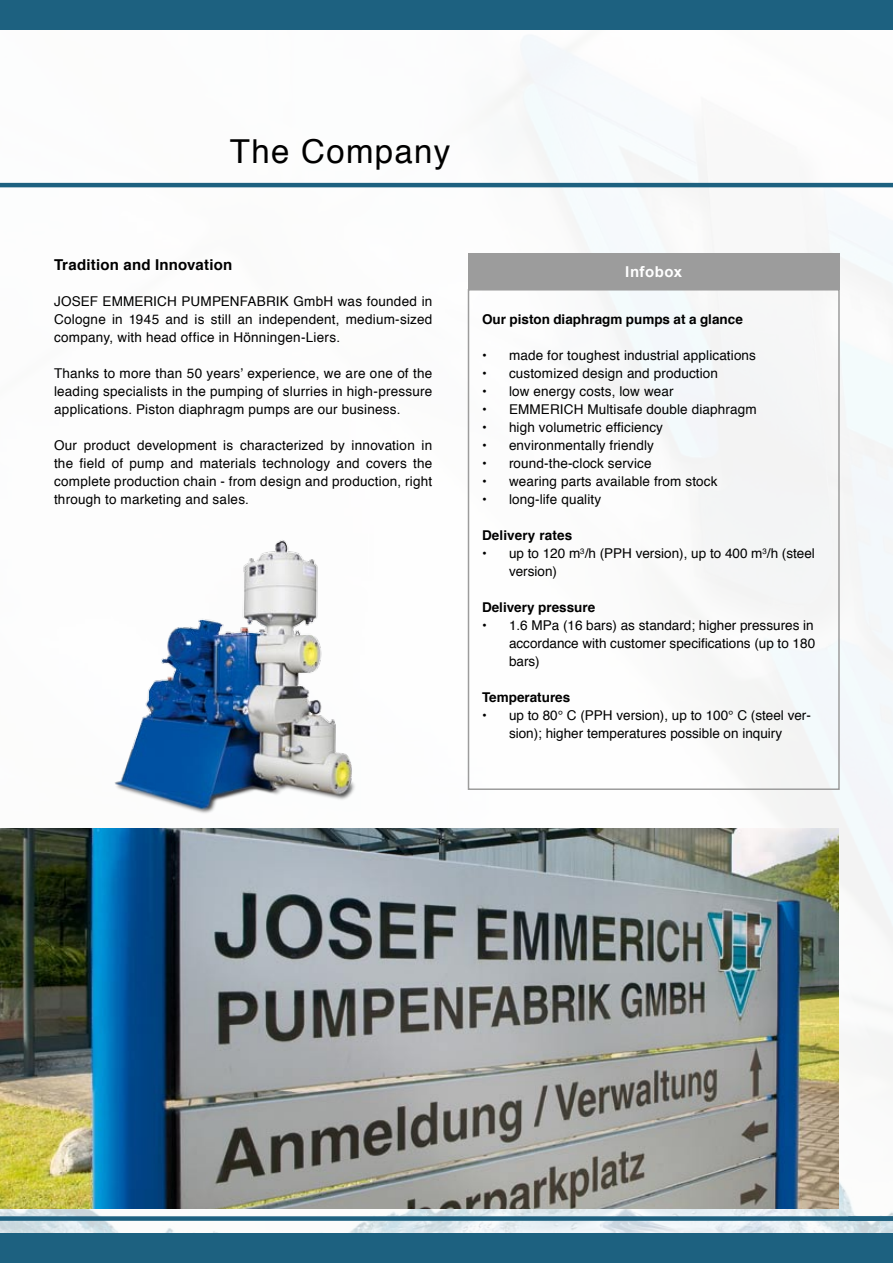
<style>
.page{position:relative;width:893px;height:1263px;background:#fff}
.page>*{position:absolute;margin:0;border:0;box-sizing:border-box;transform-origin:0 0}
.t1{font:33px "Helvetica";letter-spacing:.04em;color:#000}
.t2{font:700 15px "Helvetica";letter-spacing:.015em;color:#000}
.t3{font:700 15px "Arial";letter-spacing:.035em;color:#fff}
.t4{font:13.5px/18px "Helvetica";letter-spacing:.01em;color:#000;text-align:justify}
.t5{font:700 13.5px "Helvetica";color:#000}
.s1{font-weight:700}
</style>
<div class="page">
<img style="left:0;top:1101px;width:893px;height:132px">
<div style="left:0;top:1233px;width:893px;height:30px;background:#1d6180"></div>
<div style="left:0;top:1216px;width:893px;height:5px;background:#1d6180"></div>
<hr style="left:0;top:183px;width:893px;height:4px;background:#1d6180">
<img style="left:0;top:828px;width:839px;height:381px">
<div style="left:468px;top:253px;width:372px;height:36px;background:#9c9c9c"></div>
<div style="left:468px;top:289px;width:372px;height:501px;border:2px solid #9c9c9c"></div>
<img style="left:112px;top:539px;width:245px;height:275px">
<div style="left:0;top:0;width:893px;height:30px;background:#1d6180"></div>
<h1 class="t1" style="left:230px;top:126px;width:222px">The Company</h1>
<p class="t2" style="left:54px;top:253px;width:180px">Tradition and Innovation</p>
<p class="t4" style="left:54px;top:293px;width:380px">JOSEF EMMERICH PUMPENFABRIK GmbH was founded in Cologne in 1945 and is still an independent, medium-sized company, with head office in Hönningen-Liers.</p>
<p class="t4" style="left:54px;top:365px;width:380px">Thanks to more than 50 years’ experience, we are one of the leading specialists in the pumping of slurries in high-pressure applications. Piston diaphragm pumps are our business.</p>
<p class="t4" style="left:54px;top:437px;width:380px">Our product development is characterized by innovation in the field of pump and materials technology and covers the complete production chain - from design and production, right through to marketing and sales.</p>
<p class="t3" style="left:625px;top:261px;width:58px">Infobox</p>
<p class="t5" style="left:482px;top:308px;width:262px">Our piston diaphragm pumps at a glance</p>
<p class="t4" style="left:509px;top:347px;width:249px;text-align:left">made for toughest industrial applications customized design and production<br>low energy costs, low wear<br>EMMERICH Multisafe double diaphragm high volumetric efficiency environmentally friendly<br>round-the-clock service<br>wearing parts available from stock long-life quality</p>
<p class="t4" style="left:509px;top:527px;width:307px;text-align:left;text-indent:-27px"><span class="s1">Delivery rates<br></span>up to 120 m<sup>3</sup>/h (PPH version), up to 400 m<sup>3</sup>/h (steel version)</p>
<p class="t5" style="left:482px;top:596px;width:115px">Delivery pressure</p>
<p class="t4" style="left:509px;top:617px;width:308px">1.6 MPa (16 bars) as standard; higher pressures in accordance with customer specifications (up to 180 bars)</p>
<p class="t5" style="left:482px;top:686px;width:90px">Temperatures</p>
<p class="t4" style="left:509px;top:707px;width:303px">up to 80° C (PPH version), up to 100° C (steel ver&shy;sion); higher temperatures possible on inquiry</p>
<p class="t4" style="left:482px;top:347px;width:6px">• • • • • • • • •</p>
<p class="t4" style="left:482px;top:545px;width:6px">•</p>
<p class="t4" style="left:482px;top:617px;width:6px">•</p>
<p class="t4" style="left:482px;top:707px;width:6px">•</p>
</div>
